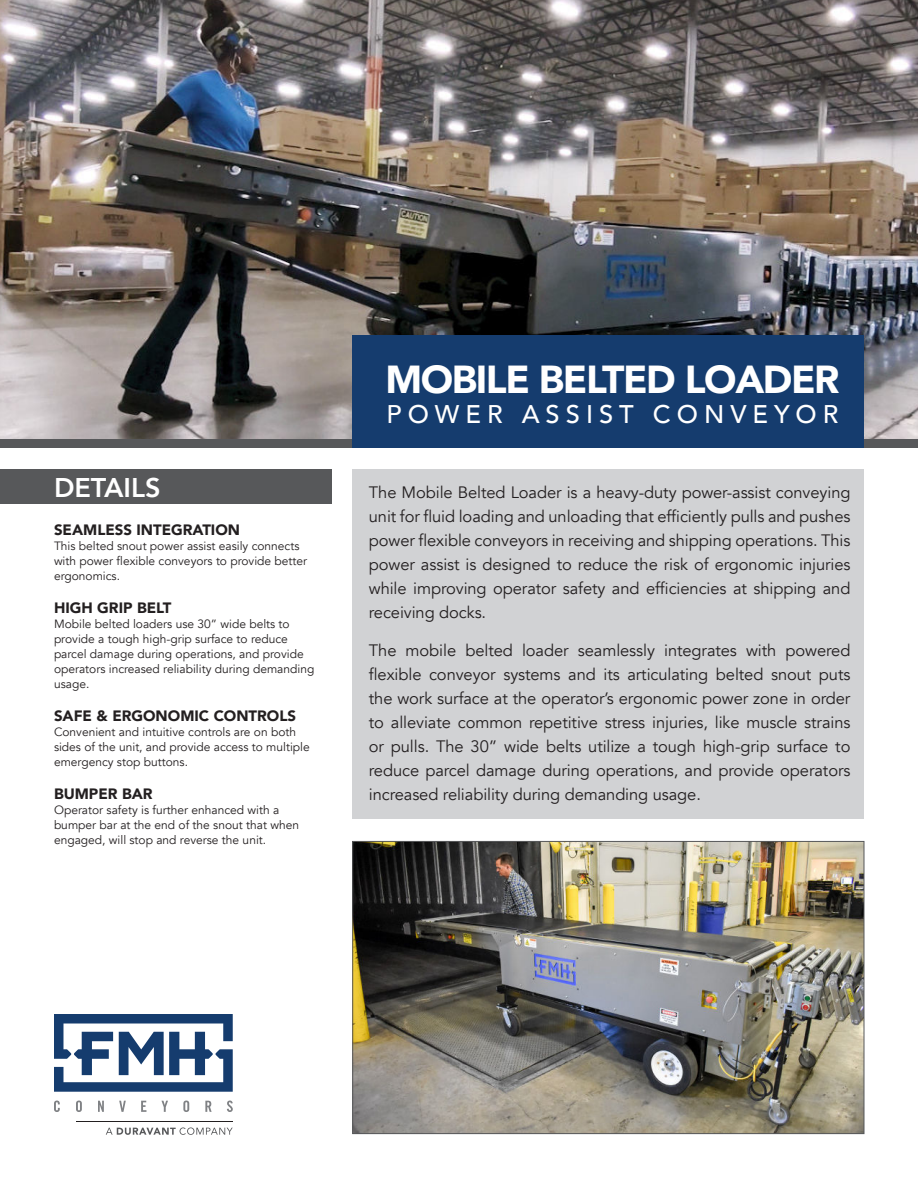
<style>
.page{position:relative;width:918px;height:1188px;background:#fff}
.page>*{position:absolute;margin:0;border:0;box-sizing:border-box;transform-origin:0 0}
.t1{font:900 39px "Avenir";letter-spacing:-.035em;color:#fff}
.t2{font:800 27px "Avenir";color:#fff}
.t3{font:500 25.5px "Avenir";letter-spacing:.235em;color:#fff}
.t4{font:16.5px/24px "Avenir";letter-spacing:-.005em;color:#231f20;text-align:justify}
.t5{font:900 15px "Avenir";color:#231f20}
.t6{font:12px/15px "Avenir";color:#231f20}
</style>
<div class="page">
<img style="left:0;top:0;width:918px;height:440px">
<div style="left:0;top:440px;width:918px;height:8px;background:#57585a"></div>
<div style="left:352px;top:335px;width:512px;height:113px;background:#153c6e"></div>
<div style="left:0;top:470px;width:331px;height:34px;background:#57585a"></div>
<div style="left:353px;top:470px;width:511px;height:349px;background:#d1d2d4"></div>
<svg style="left:54px;top:1014px;width:179px;height:78px"></svg>
<svg style="left:54px;top:1101px;width:6px;height:11px"></svg>
<svg style="left:76px;top:1101px;width:6px;height:11px"></svg>
<svg style="left:98px;top:1101px;width:6px;height:11px"></svg>
<svg style="left:119px;top:1101px;width:7px;height:11px"></svg>
<svg style="left:141px;top:1101px;width:5px;height:11px"></svg>
<svg style="left:161px;top:1101px;width:7px;height:11px"></svg>
<svg style="left:183px;top:1101px;width:6px;height:11px"></svg>
<svg style="left:205px;top:1101px;width:7px;height:11px"></svg>
<svg style="left:227px;top:1101px;width:6px;height:11px"></svg>
<svg style="left:106px;top:1127px;width:127px;height:8px"></svg>
<hr style="left:76px;top:1122px;width:157px;height:1px;background:#231f20">
<img style="left:354px;top:843px;width:508px;height:289px">
<div style="left:352px;top:841px;width:512px;height:293px;border:1px solid #57585a"></div>
<h1 class="t1" style="left:385px;top:357px;width:456px">MOBILE BELTED LOADER</h1>
<h3 class="t3" style="left:387px;top:399px;width:453px">POWER ASSIST CONVEYOR</h3>
<h2 class="t2" style="left:54px;top:472px;width:108px">DETAILS</h2>
<p class="t4" style="left:369px;top:483px;width:483px">The Mobile Belted Loader is a heavy-duty power-assist conveying unit for fluid loading and unloading that efficiently pulls and pushes power flexible conveyors in receiving and shipping operations. This power assist is designed to reduce the risk of ergonomic injuries while improving operator safety and efficiencies at shipping and receiving docks.</p>
<p class="t4" style="left:369px;top:640px;width:483px">The mobile belted loader seamlessly integrates with powered flexible conveyor systems and its articulating belted snout puts the work surface at the operator’s ergonomic power zone in order to alleviate common repetitive stress injuries, like muscle strains or pulls. The 30” wide belts utilize a tough high-grip surface to reduce parcel damage during operations, and provide operators increased reliability during demanding usage.</p>
<p class="t5" style="left:54px;top:521px;width:188px">SEAMLESS INTEGRATION</p>
<p class="t6" style="left:54px;top:540px;width:255px">This belted snout power assist easily connects with power flexible conveyors to provide better ergonomics.</p>
<p class="t5" style="left:54px;top:599px;width:119px">HIGH GRIP BELT</p>
<p class="t6" style="left:54px;top:617px;width:262px">Mobile belted loaders use 30” wide belts to provide a tough high-grip surface to reduce parcel damage during operations, and provide operators increased reliability during demanding usage.</p>
<p class="t5" style="left:54px;top:707px;width:244px">SAFE &amp; ERGONOMIC CONTROLS</p>
<p class="t6" style="left:54px;top:726px;width:257px">Convenient and intuitive controls are on both sides of the unit, and provide access to multiple emergency stop buttons.</p>
<p class="t5" style="left:54px;top:785px;width:100px">BUMPER BAR</p>
<p class="t6" style="left:54px;top:804px;width:247px">Operator safety is further enhanced with a bumper bar at the end of the snout that when engaged, will stop and reverse the unit.</p>
</div>
